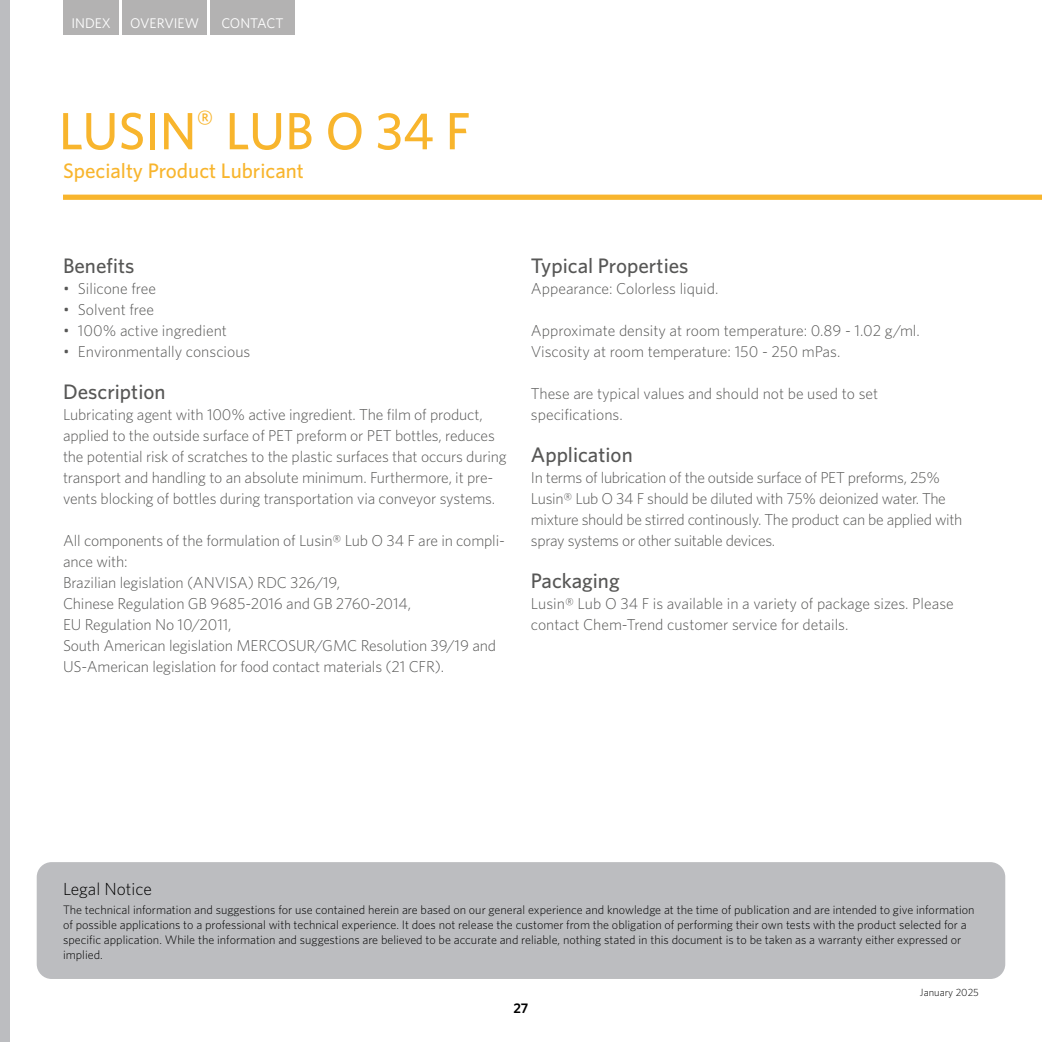
<style>
.page{position:relative;width:1042px;height:1042px;background:#fff}
.page>*{position:absolute;margin:0;border:0;box-sizing:border-box;transform-origin:0 0}
.t1{font:500 52.5px "Whitney";color:#f8b52d}
.t2{font:500 21px "Whitney";color:#575756}
.t3{font:500 21px "Whitney";color:#f8b52d}
.t4{font:300 17.5px "Whitney";color:#000}
.t5{font:300 15.75px/21px "Whitney";letter-spacing:-.01em;color:#575756}
.t6{font:14px "Whitney";color:#fff}
.t7{font:600 14px "Whitney";color:#000}
.t8{font:300 12.25px/14.7px "Whitney";color:#000}
.t9{font:300 10.5px "Whitney";color:#000}
</style>
<div class="page">
<div style="left:64px;top:0;width:55px;height:35px;background:#b3b2b2"></div>
<div style="left:122px;top:0;width:85px;height:35px;background:#b3b2b2"></div>
<div style="left:210px;top:0;width:85px;height:35px;background:#b3b2b2"></div>
<div style="left:0;top:0;width:10px;height:1042px;background:#bcbdc0"></div>
<div style="left:37px;top:862px;width:968px;height:117px;background:#bcbdc0;border-radius:15px"></div>
<div style="left:63px;top:195px;width:979px;height:5px;background:#f8b52d"></div>
<p class="t6" style="left:71px;top:14px;width:41px">INDEX</p>
<p class="t6" style="left:130px;top:14px;width:71px">OVERVIEW</p>
<p class="t6" style="left:221px;top:14px;width:64px">CONTACT</p>
<h1 class="t1" style="left:59px;top:96px;width:413px">LUSIN<sup>®</sup> LUB O 34 F</h1>
<h2 class="t3" style="left:63px;top:157px;width:242px">Specialty Product Lubricant</h2>
<h2 class="t2" style="left:63px;top:252px;width:73px">Benefits</h2>
<p class="t5" style="left:63px;top:278px;width:95px">• Silicone free</p>
<p class="t5" style="left:63px;top:299px;width:93px">• Solvent free</p>
<p class="t5" style="left:63px;top:320px;width:165px">• 100% active ingredient</p>
<p class="t5" style="left:63px;top:341px;width:189px">• Environmentally conscious</p>
<h2 class="t2" style="left:63px;top:378px;width:104px">Description</h2>
<p class="t5" style="left:63px;top:404px;width:445px">Lubricating agent with 100% active ingredient. The film of product, applied to the outside surface of PET preform or PET bottles, reduces the potential risk of scratches to the plastic surfaces that occurs during transport and handling to an absolute minimum. Furthermore, it pre&shy;vents blocking of bottles during transportation via conveyor systems.</p>
<p class="t5" style="left:63px;top:530px;width:443px">All components of the formulation of Lusin® Lub O 34 F are in compli&shy;ance with:<br>Brazilian legislation (ANVISA) RDC 326/19,<br>Chinese Regulation GB 9685-2016 and GB 2760-2014,<br>EU Regulation No 10/2011,<br>South American legislation MERCOSUR/GMC Resolution 39/19 and US-American legislation for food contact materials (21 CFR).</p>
<h2 class="t2" style="left:531px;top:252px;width:159px">Typical Properties</h2>
<p class="t5" style="left:531px;top:278px;width:189px">Appearance: Colorless liquid.</p>
<p class="t5" style="left:531px;top:320px;width:390px">Approximate density at room temperature: 0.89 - 1.02 g/ml.<br>Viscosity at room temperature: 150 - 250 mPas.</p>
<p class="t5" style="left:531px;top:383px;width:349px">These are typical values and should not be used to set specifications.</p>
<h2 class="t2" style="left:531px;top:441px;width:103px">Application</h2>
<p class="t5" style="left:531px;top:467px;width:433px">In terms of lubrication of the outside surface of PET preforms, 25% Lusin® Lub O 34 F should be diluted with 75% deionized water. The mixture should be stirred continously. The product can be applied with spray systems or other suitable devices.</p>
<h2 class="t2" style="left:531px;top:567px;width:90px">Packaging</h2>
<p class="t5" style="left:531px;top:593px;width:424px">Lusin® Lub O 34 F is available in a variety of package sizes. Please contact Chem-Trend customer service for details.</p>
<p class="t4" style="left:63px;top:877px;width:90px">Legal Notice</p>
<p class="t8" style="left:63px;top:902px;width:913px">The technical information and suggestions for use contained herein are based on our general experience and knowledge at the time of publication and are intended to give information of possible applications to a professional with technical experience. It does not release the customer from the obligation of performing their own tests with the product selected for a specific application. While the information and suggestions are believed to be accurate and reliable, nothing stated in this document is to be taken as a warranty either expressed or implied.</p>
<p class="t7" style="left:513px;top:998px;width:16px">27</p>
<p class="t9" style="left:920px;top:985px;width:60px">January 2025</p>
</div>
